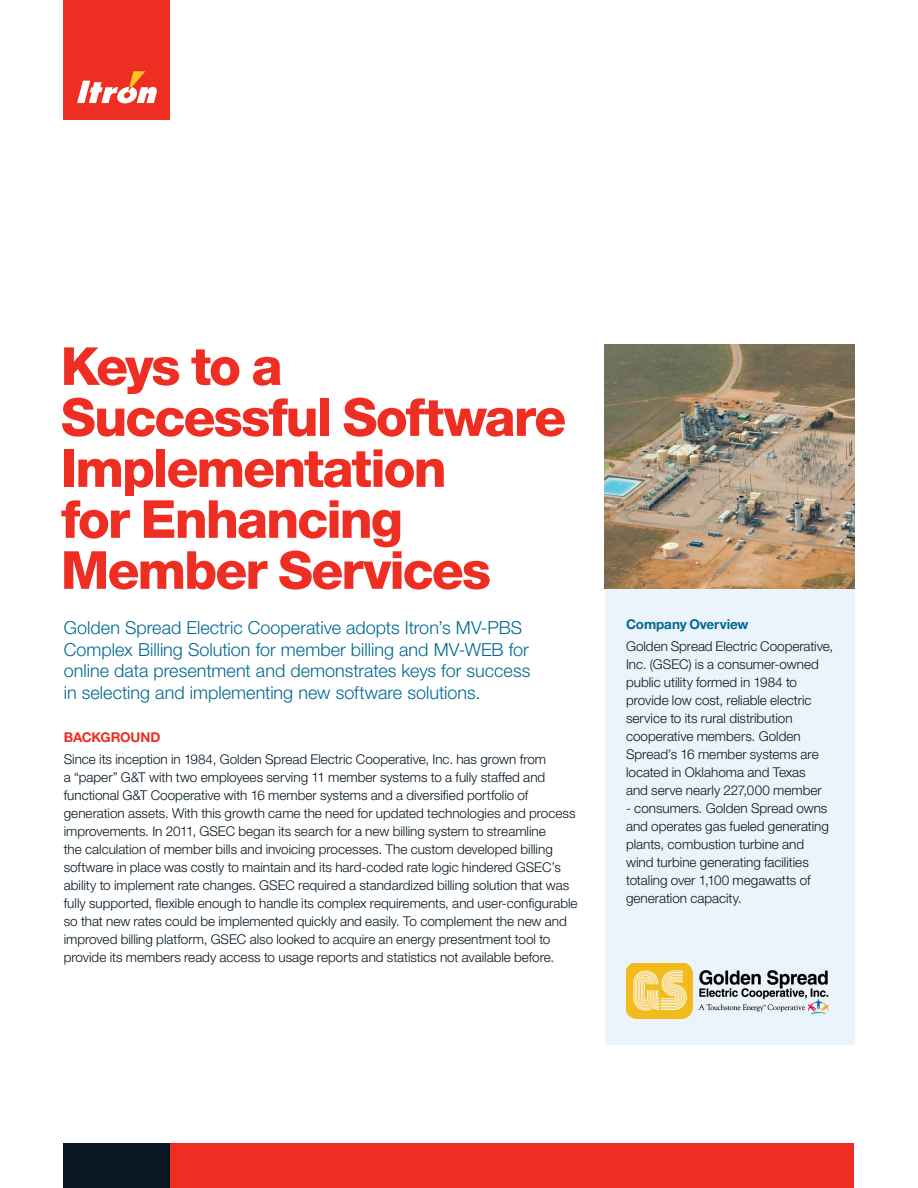
<style>
.page{position:relative;width:918px;height:1188px;background:#fff}
.page>*{position:absolute;margin:0;border:0;box-sizing:border-box;transform-origin:0 0}
.t1{font:800 52.5px/51px "Helvetica Neue LT Std";letter-spacing:-.04em;color:#ee2e22}
.t2{font:300 18px/21.6px "Helvetica Neue LT Std";color:#006991}
.t3{font:300 13.5px/18px "Helvetica Neue LT Std";color:#071822}
.t4{font:700 13.5px "Helvetica Neue LT Std";letter-spacing:-.005em;color:#006991}
.t5{font:700 13.5px "Helvetica Neue LT Std";letter-spacing:-.01em;color:#ee2e22}
</style>
<div class="page">
<div style="left:64px;top:0;width:106px;height:119px;background:#ee2e22"></div>
<svg style="left:77px;top:71px;width:80px;height:32px"></svg>
<div style="left:166px;top:1143px;width:688px;height:45px;background:#ee2e22"></div>
<div style="left:64px;top:1143px;width:106px;height:45px;background:#071822"></div>
<div style="left:605px;top:559px;width:249px;height:486px;background:#ebf4fb"></div>
<img style="left:626px;top:963px;width:203px;height:55px">
<img style="left:605px;top:344px;width:249px;height:245px">
<h1 class="t1" style="left:61px;top:341px;width:507px">Keys to a<br>Successful Software<br>Implementation<br>for Enhancing<br>Member Services</h1>
<h2 class="t2" style="left:64px;top:616px;width:468px">Golden Spread Electric Cooperative adopts Itron’s MV-PBS Complex Billing Solution for member billing and MV-WEB for online data presentment and demonstrates keys for success in selecting and implementing new software solutions.</h2>
<p class="t5" style="left:64px;top:729px;width:98px">BACKGROUND</p>
<p class="t3" style="left:64px;top:750px;width:515px">Since its inception in 1984, Golden Spread Electric Cooperative, Inc. has grown from<br>a “paper” G&amp;T with two employees serving 11 member systems to a fully staffed and functional G&amp;T Cooperative with 16 member systems and a diversified portfolio of generation assets. With this growth came the need for updated technologies and process improvements. In 2011, GSEC began its search for a new billing system to streamline<br>the calculation of member bills and invoicing processes. The custom developed billing software in place was costly to maintain and its hard-coded rate logic hindered GSEC’s ability to implement rate changes. GSEC required a standardized billing solution that was fully supported, flexible enough to handle its complex requirements, and user-configurable so that new rates could be implemented quickly and easily. To complement the new and improved billing platform, GSEC also looked to acquire an energy presentment tool to provide its members ready access to usage reports and statistics not available before.</p>
<p class="t4" style="left:626px;top:616px;width:124px">Company Overview</p>
<p class="t3" style="left:626px;top:637px;width:209px">Golden Spread Electric Cooperative,<br>Inc. (GSEC) is a consumer-owned public utility formed in 1984 to provide low cost, reliable electric service to its rural distribution cooperative members. Golden<br>Spread’s 16 member systems are located in Oklahoma and Texas<br>and serve nearly 227,000 member</p>
<p class="t3" style="left:626px;top:799px;width:204px">- consumers. Golden Spread owns and operates gas fueled generating plants, combustion turbine and wind turbine generating facilities totaling over 1,100 megawatts of generation capacity.</p>
</div>
